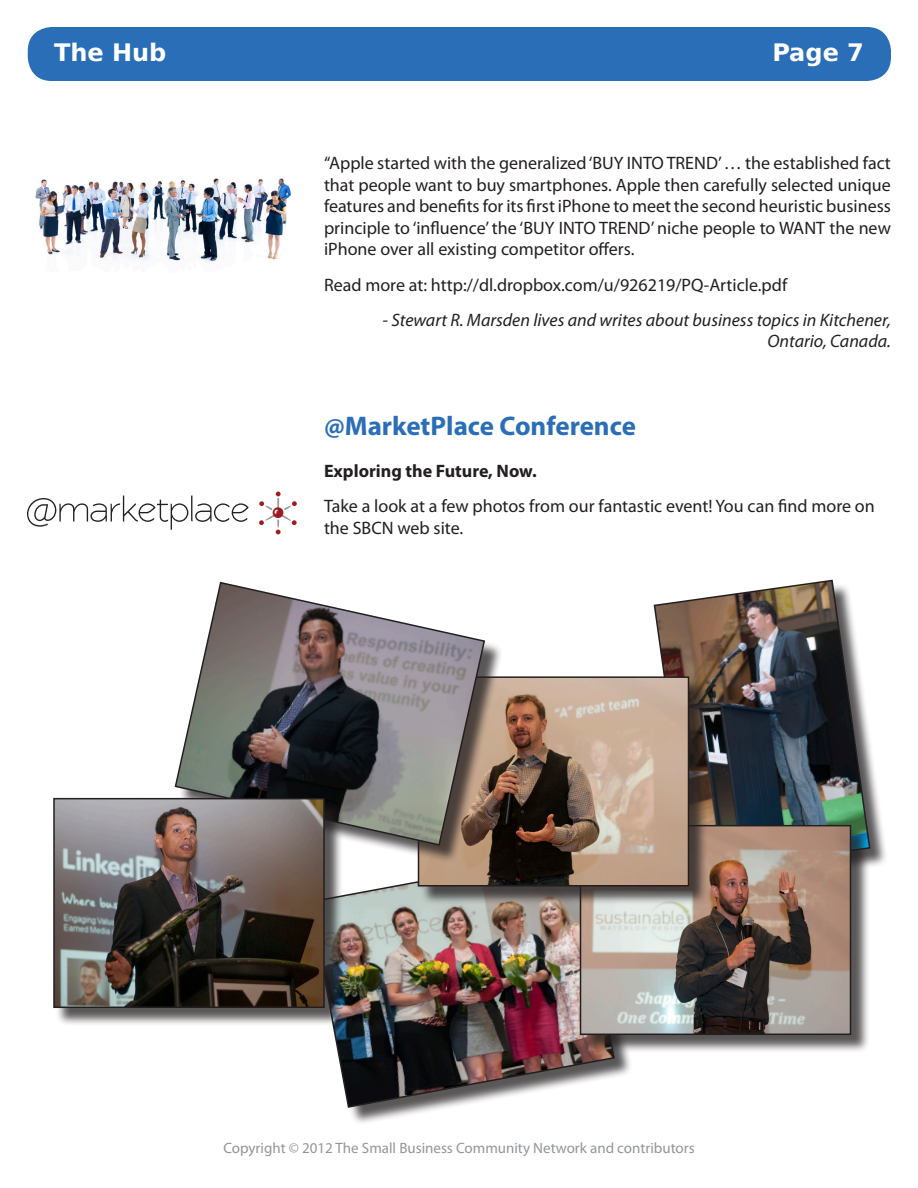
<style>
.page{position:relative;width:918px;height:1188px;background:#fff}
.page>*{position:absolute;margin:0;border:0;box-sizing:border-box;transform-origin:0 0}
.Heading{font:700 27px "Myriad Pro";color:#296eb7}
.t1{font:700 24px "Bitstream Vera Sans";color:#fff}
.Body{font:18px/21.6px "Myriad Pro";color:#231f20;text-align:justify}
.Body-2{font:italic 18px/21.6px "Myriad Pro";color:#231f20;text-align:right}
.Body-3{font:700 18px "Myriad Pro";color:#231f20}
.t2{font:15px "Myriad Pro";color:#939598}
</style>
<div class="page">
<div style="left:28px;top:27px;width:863px;height:54px;background:#296eb7;border-radius:24px"></div>
<img style="left:35px;top:178px;width:256px;height:86px">
<svg style="left:27px;top:496px;width:222px;height:34px"></svg>
<svg style="left:259px;top:492px;width:38px;height:42px"></svg>
<div style="left:312px;top:855px;width:321px;height:271px;background:#231f20;opacity:.75"></div>
<img style="left:312px;top:864px;width:304px;height:245px">
<div style="left:656px;top:582px;width:233px;height:310px;background:#231f20;opacity:.75"></div>
<img style="left:653px;top:579px;width:218px;height:296px">
<div style="left:582px;top:827px;width:288px;height:226px;background:#231f20;opacity:.75"></div>
<img style="left:583px;top:828px;width:265px;height:204px">
<div style="left:580px;top:825px;width:271px;height:210px;border:2px solid #231f20"></div>
<div style="left:420px;top:679px;width:288px;height:226px;background:#231f20;opacity:.75"></div>
<img style="left:421px;top:679px;width:265px;height:205px">
<div style="left:418px;top:676px;width:271px;height:211px;border:2px solid #231f20"></div>
<div style="left:178px;top:585px;width:325px;height:279px;background:#231f20;opacity:.75"></div>
<svg style="left:174px;top:581px;width:312px;height:266px"></svg>
<div style="left:56px;top:800px;width:287px;height:226px;background:#231f20;opacity:.75"></div>
<img style="left:56px;top:801px;width:266px;height:204px">
<div style="left:53px;top:798px;width:272px;height:210px;border:2px solid #231f20"></div>
<h2 class="t1" style="left:54px;top:39px;width:114px">The Hub</h2>
<h2 class="t1" style="left:772px;top:39px;width:93px">Page 7</h2>
<p class="Body" style="left:324px;top:152px;width:569px">“Apple started with the generalized‘BUY INTOTREND’… the established fact that people want to buy smartphones. Apple then carefully selected unique features and benefits for its first iPhone to meet the second heuristic business principle to ‘influence’the ‘BUY INTO TREND’ niche people to WANT the new iPhone over all existing competitor offers.</p>
<p class="Body" style="left:324px;top:273px;width:465px">Read more at: http://dl.dropbox.com/u/926219/PQ-Article.pdf</p>
<p class="Body-2" style="left:383px;top:308px;width:510px">- Stewart R. Marsden lives and writes about business topics in Kitchener,<br>Ontario, Canada.</p>
<p class="Heading" style="left:324px;top:409px;width:313px">@MarketPlace Conference</p>
<p class="Body-3" style="left:324px;top:459px;width:214px">Exploring the Future, Now.</p>
<p class="Body" style="left:324px;top:495px;width:552px">Take a look at a few photos from our fantastic event! You can find more on the SBCN web site.</p>
<p class="t2" style="left:223px;top:1139px;width:473px">Copyright © 2012 The Small Business Community Network and contributors</p>
</div>
